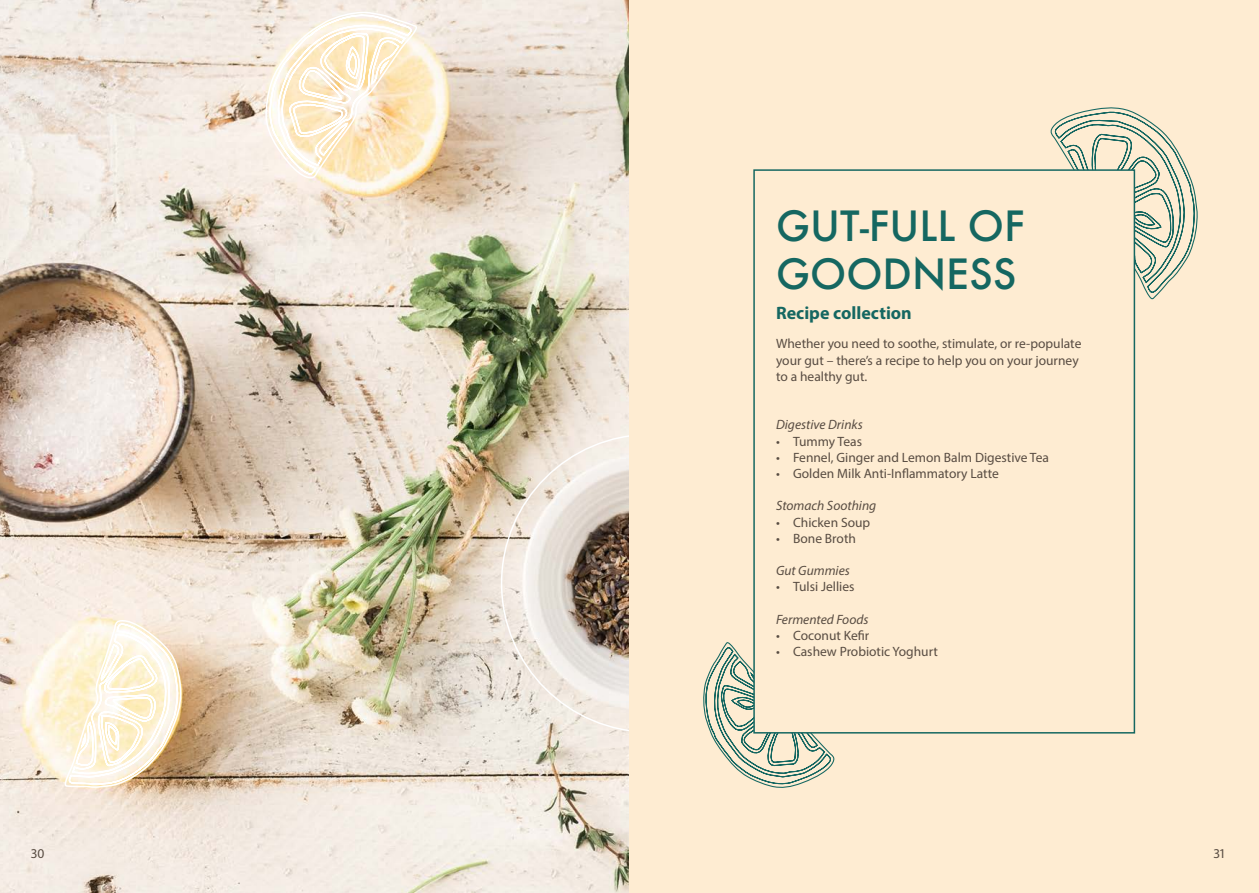
<style>
.page{position:relative;width:1259px;height:893px;background:#fff}
.page>*{position:absolute;margin:0;border:0;box-sizing:border-box;transform-origin:0 0}
.Heading_2{font:500 40.5px/48.6px "Futura";color:#156761}
.Subheadings{font:700 18px "Myriad Pro";color:#156761}
.Body{font:13.5px/16.2px "Myriad Pro";color:#584c42}
.Body-2{font:italic 13.5px "Myriad Pro";color:#584c42}
.Headings{font:13.5px "Myriad Pro";color:#584c42}
</style>
<div class="page">
<img style="left:0;top:0;width:629px;height:893px">
<svg style="left:265px;top:11px;width:154px;height:169px"></svg>
<svg style="left:64px;top:302px;width:117px;height:531px;background:#e7d9c9"></svg>
<div style="left:629px;top:0;width:630px;height:893px;background:#feecd2"></div>
<svg style="left:1050px;top:107px;width:148px;height:194px"></svg>
<svg style="left:703px;top:642px;width:132px;height:146px"></svg>
<div style="left:753px;top:169px;width:382px;height:565px;background:#feecd2;border:2px solid #156761"></div>
<p class="Heading_2" style="left:776px;top:201px;width:250px">GUT-FULL OF<br>GOODNESS</p>
<p class="Subheadings" style="left:776px;top:302px;width:137px">Recipe collection</p>
<p class="Body" style="left:776px;top:336px;width:307px">Whether you need to soothe, stimulate, or re-populate your gut – there’s a recipe to help you on your journey to a healthy gut.</p>
<p class="Body-2" style="left:776px;top:416px;width:88px">Digestive Drinks</p>
<p class="Body" style="left:776px;top:433px;width:87px">• Tummy Teas</p>
<p class="Body" style="left:776px;top:449px;width:274px">• Fennel, Ginger and Lemon Balm Digestive Tea</p>
<p class="Body" style="left:776px;top:465px;width:224px">• Golden Milk Anti-Inflammatory Latte</p>
<p class="Body-2" style="left:776px;top:497px;width:102px">Stomach Soothing</p>
<p class="Body" style="left:776px;top:514px;width:96px">• Chicken Soup</p>
<p class="Body" style="left:776px;top:530px;width:81px">• Bone Broth</p>
<p class="Body-2" style="left:776px;top:562px;width:75px">Gut Gummies</p>
<p class="Body" style="left:776px;top:579px;width:80px">• Tulsi Jellies</p>
<p class="Body-2" style="left:776px;top:611px;width:94px">Fermented Foods</p>
<p class="Body" style="left:776px;top:627px;width:95px">• Coconut Kefir</p>
<p class="Body" style="left:776px;top:643px;width:163px">• Cashew Probiotic Yoghurt</p>
<p class="Headings" style="left:31px;top:845px;width:15px">30</p>
<p class="Headings" style="left:1214px;top:845px;width:12px">31</p>
</div>
